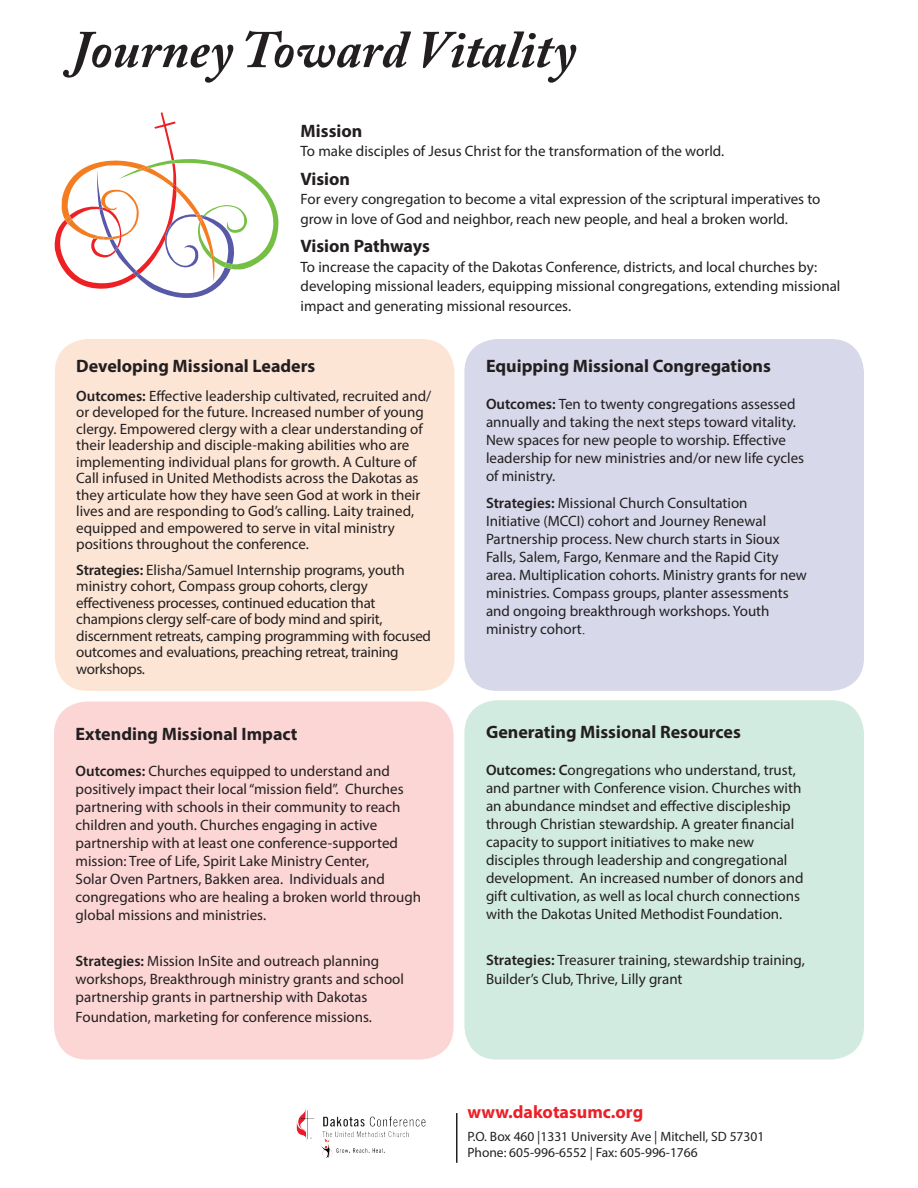
<style>
.page{position:relative;width:918px;height:1188px;background:#fff}
.page>*{position:absolute;margin:0;border:0;box-sizing:border-box;transform-origin:0 0}
.t1{font:italic 700 52.5px "Adobe Caslon Pro";color:#231f20}
.t2{font:700 18px "Myriad Pro";color:#231f20}
.t3{font:700 18px "Myriad Pro";color:#ec1f27}
.t4{font:15px/18px "Myriad Pro";color:#231f20}
.t5{font:13.5px "Myriad Pro";color:#231f20}
.s1{font-weight:600}
.s2{font-family:"Times New Roman"}
</style>
<div class="page">
<div style="left:464px;top:339px;width:400px;height:352px;background:#d7d8ea;border-radius:33px"></div>
<div style="left:55px;top:339px;width:399px;height:352px;background:#fce5d5;border-radius:33px"></div>
<div style="left:464px;top:700px;width:400px;height:360px;background:#d2ebe1;border-radius:33px"></div>
<div style="left:54px;top:701px;width:400px;height:359px;background:#fbd6d5;border-radius:33px"></div>
<svg style="left:54px;top:112px;width:225px;height:186px"></svg>
<img style="left:296px;top:1108px;width:130px;height:50px">
<hr style="left:456px;top:1113px;width:2px;height:50px;background:#231f20">
<p class="t1" style="left:69px;top:18px;width:509px">Journey Toward Vitality</p>
<p class="t2" style="left:301px;top:119px;width:63px">Mission</p>
<p class="t4" style="left:301px;top:142px;width:425px">To make disciples of Jesus Christ for the transformation of the world.</p>
<p class="t2" style="left:301px;top:167px;width:51px">Vision</p>
<p class="t4" style="left:301px;top:189px;width:521px;line-height:19.5px">For every congregation to become a vital expression of the scriptural imperatives to grow in love of God and neighbor, reach new people, and heal a broken world.</p>
<p class="t2" style="left:301px;top:234px;width:131px">Vision Pathways</p>
<p class="t4" style="left:301px;top:257px;width:541px;line-height:19.5px">To increase the capacity of the Dakotas Conference, districts, and local churches by: developing missional leaders, equipping missional congregations, extending missional impact and generating missional resources.</p>
<p class="t2" style="left:76px;top:354px;width:241px">Developing Missional Leaders</p>
<p class="t4" style="left:76px;top:387px;width:357px;line-height:16.5px"><span class="s1">Outcomes:</span> Effective leadership cultivated, recruited and/ or developed for the future. Increased number of young clergy. Empowered clergy with a clear understanding of their leadership and disciple-making abilities who are implementing individual plans for growth. A Culture of Call infused in United Methodists across the Dakotas as they articulate how they have seen God at work in their lives and are responding to God’s calling. Laity trained, equipped and empowered to serve in vital ministry positions throughout the conference.</p>
<p class="t4" style="left:76px;top:561px;width:356px;line-height:16.5px"><span class="s1">Strategies:</span> Elisha/Samuel Internship programs, youth ministry cohort, Compass group cohorts, clergy effectiveness processes, continued education that champions clergy self-care of body mind and spirit, discernment retreats, camping programming with focused outcomes and evaluations, preaching retreat, training workshops.</p>
<p class="t2" style="left:76px;top:722px;width:223px">Extending Missional Impact</p>
<p class="t4" style="left:76px;top:762px;width:347px"><span class="s1">Outcomes:</span> Churches equipped to understand and positively impact their local “mission field”. Churches partnering with schools in their community to reach children and youth. Churches engaging in active partnership with at least one conference-supported mission: Tree of Life, Spirit Lake Ministry Center,<br>Solar Oven Partners, Bakken area. Individuals and congregations who are healing a broken world through global missions and ministries.</p>
<p class="t4" style="left:76px;top:952px;width:330px"><span class="s1">Strategies:</span> Mission InSite and outreach planning workshops, Breakthrough ministry grants and school partnership grants in partnership with Dakotas</p>
<p class="t4" style="left:76px;top:1007px;width:298px">Foundation, marketing for conference missions.</p>
<p class="t2" style="left:486px;top:354px;width:286px">Equipping Missional Congregations</p>
<p class="t4" style="left:486px;top:395px;width:320px"><span class="s1">Outcomes:</span> Ten to twenty congregations assessed annually and taking the next steps toward vitality.<br>New spaces for new people to worship. Effective leadership for new ministries and/or new life cycles of ministry.</p>
<p class="t4" style="left:486px;top:494px;width:322px"><span class="s1">Strategies:</span> Missional Church Consultation<br>Initiative (MCCI) cohort and Journey Renewal Partnership process. New church starts in Sioux Falls, Salem, Fargo, Kenmare and the Rapid City area. Multiplication cohorts. Ministry grants for new ministries. Compass groups, planter assessments and ongoing breakthrough workshops. Youth ministry cohort<span class="s2">.</span></p>
<p class="t2" style="left:486px;top:720px;width:256px">Generating Missional Resources</p>
<p class="t4" style="left:486px;top:761px;width:319px"><span class="s1">Outcomes: C</span>ongregations who understand, trust, and partner with Conference vision. Churches with an abundance mindset and effective discipleship through Christian stewardship. A greater financial capacity to support initiatives to make new disciples through leadership and congregational development. An increased number of donors and gift cultivation, as well as local church connections with the Dakotas United Methodist Foundation.</p>
<p class="t4" style="left:486px;top:950px;width:320px;line-height:19.5px"><span class="s1">Strategies:</span> Treasurer training, stewardship training,<br>Builder’s Club, Thrive, Lilly grant</p>
<p class="t3" style="left:467px;top:1100px;width:177px">www.dakotasumc.org</p>
<p class="t5" style="left:467px;top:1128px;width:298px">P.O. Box 460 |1331 University Ave | Mitchell, SD 57301</p>
<p class="t5" style="left:467px;top:1144px;width:232px">Phone: 605-996-6552 | Fax: 605-996-1766</p>
</div>
